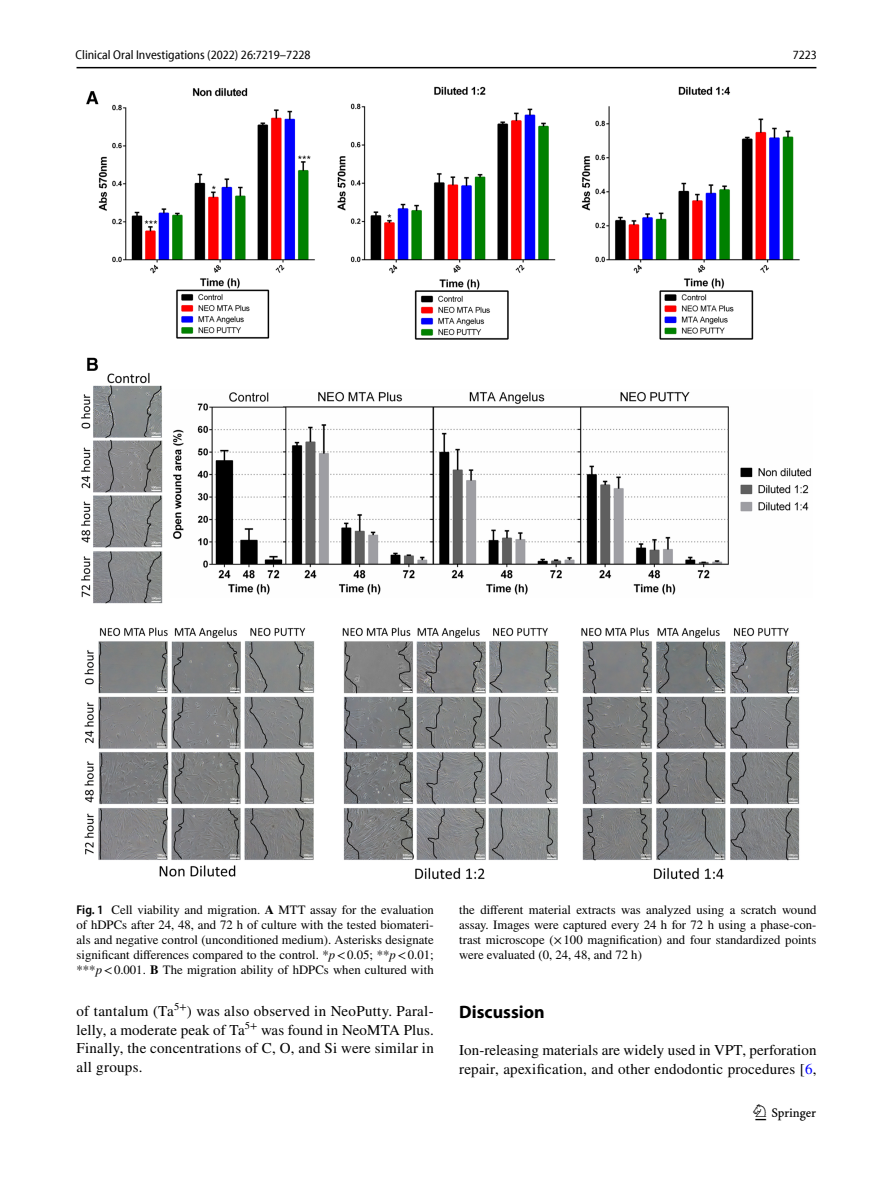
<style>
.page{position:relative;width:893px;height:1187px;background:#fff}
.page>*{position:absolute;margin:0;border:0;box-sizing:border-box;transform-origin:0 0}
.t1{font:22.5px "Springnew Regular 3";color:#000}
.t2{font:700 18px "Myriad Pro";color:#000}
.t3{font:15px/18.8px "STIX";letter-spacing:.015em;color:#000;text-align:justify}
.t4{font:12.75px/15px "STIX";color:#000;text-align:justify}
.t5{font:semi-condensed 12.75px "Myriad Pro Unic";color:#000}
.s1{font-family:"Myriad Pro";font-weight:600;font-stretch:semi-condensed}
.s2{font-weight:700}
.s3{font-style:italic}
.s4{color:#00f}
</style>
<div class="page">
<hr style="left:77px;top:67px;width:739px;height:1px;background:#000">
<img style="left:81px;top:87px;width:731px;height:792px">
<p class="t5" style="left:76px;top:50px;width:236px">Clinical Oral Investigations (2022) 26:7219–7228</p>
<p class="t5" style="left:793px;top:50px;width:26px">7223</p>
<p class="t4" style="left:77px;top:903px;width:359px"><span class="s1">Fig. 1</span> Cell viability and migration. <span class="s2">A</span> MTT assay for the evaluation of hDPCs after 24, 48, and 72 h of culture with the tested biomateri&shy;als and negative control (unconditioned medium). Asterisks designate significant differences compared to the control. *<span class="s3">p</span>&lt;0.05; **<span class="s3">p</span>&lt;0.01; ***<span class="s3">p</span>&lt;0.001. <span class="s2">B</span> The migration ability of hDPCs when cultured with</p>
<p class="t4" style="left:459px;top:903px;width:359px">the different material extracts was analyzed using a scratch wound assay. Images were captured every 24 h for 72 h using a phase-con&shy;trast microscope (×100 magnification) and four standardized points were evaluated (0, 24, 48, and 72 h)</p>
<p class="t3" style="left:77px;top:1002px;width:359px">of tantalum (Ta<sup>5+</sup>) was also observed in NeoPutty. Paral&shy;lelly, a moderate peak of Ta<sup>5+</sup> was found in NeoMTA Plus.<br>Finally, the concentrations of C, O, and Si were similar in all groups.</p>
<h2 class="t2" style="left:459px;top:1000px;width:87px">Discussion</h2>
<p class="t3" style="left:459px;top:1041px;width:359px">Ion-releasing materials are widely used in VPT, perforation repair, apexification, and other endodontic procedures [<span class="s4">6</span>,</p>
<h1 class="t1" style="left:755px;top:1104px;width:62px">1 3</h1>
</div>
